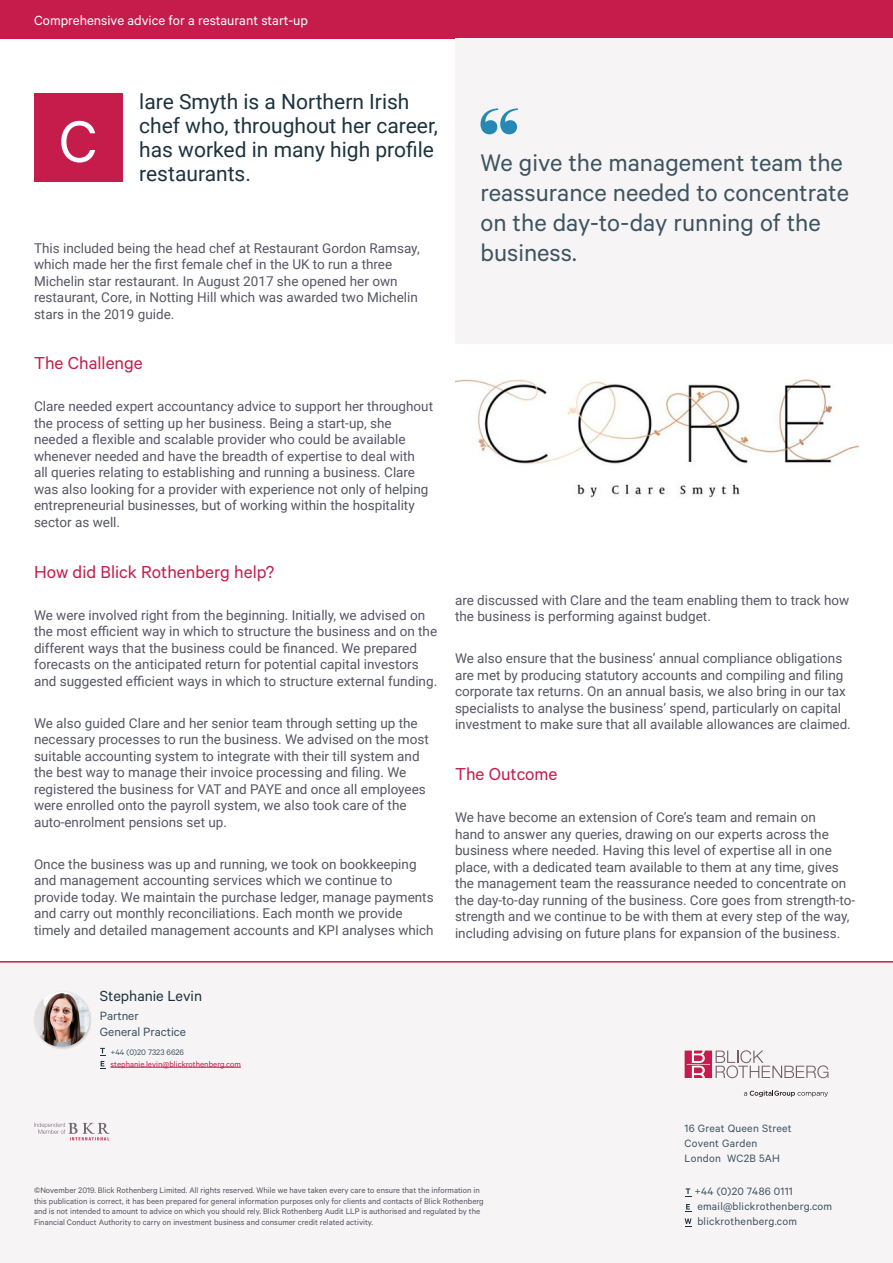
<style>
.page{position:relative;width:893px;height:1263px;background:#fff}
.page>*{position:absolute;margin:0;border:0;box-sizing:border-box;transform-origin:0 0}
.t1{font:66px "Calibre";color:#fff}
.Pull_Quote{font:27px/30px "Calibre";color:#3d5461}
.Introduction{font:21px/24px "Roboto";color:#1c333f}
.Sub_Header{font:19.5px "Calibre";color:#c51c4c}
.Contributor_-_Name{font:16.5px "Calibre";color:#1c333f}
.Running_Header{font:15px "Calibre";color:#fff}
.Body_Text{font:13.5px/16.5px "Roboto";color:#555665}
.Contributor_-_Postio{font:13.5px/16.5px "Calibre";color:#3d5461}
.Footer_-_Contact_Det{font:12px "Calibre";letter-spacing:.02em;color:#3d5461}
.Footer_-_Address{font:12px "Calibre";letter-spacing:.02em;color:#3d5461}
.Footer_-_Qualifier{font:9px/10.5px "Calibre";color:#555665}
.Contributor_-_Contac{font:9px "Calibre";color:#c51c4c}
.Contributor_-_Contac-2{font:9px "Calibre";color:#3d5461}
</style>
<div class="page">
<div style="left:0;top:0;width:893px;height:38px;background:#c51c4c"></div>
<div style="left:0;top:961px;width:893px;height:302px;background:#f7f4f5"></div>
<hr style="left:0;top:961px;width:893px;height:1px;background:#c51c4c">
<hr style="left:111px;top:1067px;width:130px;height:1px;background:#c51c4c">
<svg style="left:100px;top:1048px;width:5px;height:21px"></svg>
<div style="left:33px;top:990px;width:59px;height:60px;background:#231f20;opacity:.2"></div>
<img style="left:34px;top:992px;width:55px;height:55px;border-radius:28px">
<svg style="left:685px;top:1050px;width:143px;height:28px"></svg>
<svg style="left:744px;top:1090px;width:84px;height:7px"></svg>
<svg style="left:34px;top:1123px;width:76px;height:17px"></svg>
<svg style="left:685px;top:1188px;width:6px;height:9px"></svg>
<svg style="left:685px;top:1204px;width:6px;height:8px"></svg>
<svg style="left:685px;top:1218px;width:6px;height:9px"></svg>
<div style="left:455px;top:38px;width:438px;height:305px;background:#f7f4f5"></div>
<img style="left:456px;top:377px;width:403px;height:121px">
<svg style="left:480px;top:108px;width:38px;height:26px"></svg>
<div style="left:34px;top:93px;width:88px;height:88px;background:#c51c4c"></div>
<p class="Running_Header" style="left:34px;top:11px;width:275px">Comprehensive advice for a restaurant start-up</p>
<p class="t1" style="left:59px;top:103px;width:40px">C</p>
<p class="Introduction" style="left:139px;top:89px;width:300px">lare Smyth is a Northern Irish chef who, throughout her career, has worked in many high profile restaurants.</p>
<p class="Body_Text" style="left:34px;top:239px;width:387px">This included being the head chef at Restaurant Gordon Ramsay, which made her the first female chef in the UK to run a three Michelin star restaurant. In August 2017 she opened her own restaurant, Core, in Notting Hill which was awarded two Michelin stars in the 2019 guide.</p>
<p class="Sub_Header" style="left:34px;top:352px;width:110px">The Challenge</p>
<p class="Body_Text" style="left:34px;top:398px;width:401px">Clare needed expert accountancy advice to support her throughout the process of setting up her business. Being a start-up, she needed a flexible and scalable provider who could be available whenever needed and have the breadth of expertise to deal with<br>all queries relating to establishing and running a business. Clare was also looking for a provider with experience not only of helping entrepreneurial businesses, but of working within the hospitality sector as well.</p>
<p class="Sub_Header" style="left:34px;top:560px;width:242px">How did Blick Rothenberg help?</p>
<p class="Body_Text" style="left:34px;top:606px;width:405px">We were involved right from the beginning. Initially, we advised on the most efficient way in which to structure the business and on the different ways that the business could be financed. We prepared forecasts on the anticipated return for potential capital investors and suggested efficient ways in which to structure external funding.</p>
<p class="Body_Text" style="left:34px;top:714px;width:396px">We also guided Clare and her senior team through setting up the necessary processes to run the business. We advised on the most suitable accounting system to integrate with their till system and the best way to manage their invoice processing and filing. We registered the business for VAT and PAYE and once all employees were enrolled onto the payroll system, we also took care of the auto-enrolment pensions set up.</p>
<p class="Body_Text" style="left:34px;top:855px;width:401px">Once the business was up and running, we took on bookkeeping and management accounting services which we continue to provide today. We maintain the purchase ledger, manage payments and carry out monthly reconciliations. Each month we provide timely and detailed management accounts and KPI analyses which</p>
<p class="Pull_Quote" style="left:480px;top:146px;width:370px">We give the management team the reassurance needed to concentrate on the day-to-day running of the business.</p>
<p class="Body_Text" style="left:455px;top:591px;width:396px">are discussed with Clare and the team enabling them to track how the business is performing against budget.</p>
<p class="Body_Text" style="left:455px;top:650px;width:397px">We also ensure that the business’ annual compliance obligations are met by producing statutory accounts and compiling and filing corporate tax returns. On an annual basis, we also bring in our tax specialists to analyse the business’ spend, particularly on capital investment to make sure that all available allowances are claimed.</p>
<p class="Sub_Header" style="left:455px;top:763px;width:104px">The Outcome</p>
<p class="Body_Text" style="left:455px;top:808px;width:402px">We have become an extension of Core’s team and remain on<br>hand to answer any queries, drawing on our experts across the business where needed. Having this level of expertise all in one place, with a dedicated team available to them at any time, gives the management team the reassurance needed to concentrate on the day-to-day running of the business. Core goes from strength-to&shy;strength and we continue to be with them at every step of the way, including advising on future plans for expansion of the business.</p>
<p class="Contributor_-_Name" style="left:100px;top:986px;width:104px">Stephanie Levin</p>
<p class="Contributor_-_Postio" style="left:100px;top:1007px;width:88px">Partner<br>General Practice</p>
<p class="Contributor_-_Contac-2" style="left:111px;top:1046px;width:75px">+44 (0)20 7323 6626</p>
<p class="Contributor_-_Contac" style="left:111px;top:1058px;width:132px">stephanie.levin@blickrothenberg.com</p>
<p class="Footer_-_Qualifier" style="left:34px;top:1185px;width:451px">©November 2019. Blick Rothenberg Limited. All rights reserved. While we have taken every care to ensure that the information in this publication is correct, it has been prepared for general information purposes only for clients and contacts of Blick Rothenberg and is not intended to amount to advice on which you should rely. Blick Rothenberg Audit LLP is authorised and regulated by the Financial Conduct Authority to carry on investment business and consumer credit related activity.</p>
<p class="Footer_-_Address" style="left:685px;top:1121px;width:108px">16 Great Queen Street</p>
<p class="Footer_-_Address" style="left:685px;top:1136px;width:74px">Covent Garden</p>
<p class="Footer_-_Address" style="left:685px;top:1151px;width:97px">London WC2B 5AH</p>
<p class="Footer_-_Contact_Det" style="left:695px;top:1185px;width:100px">+44 (0)20 7486 0111</p>
<p class="Footer_-_Contact_Det" style="left:697px;top:1200px;width:136px">email@blickrothenberg.com</p>
<p class="Footer_-_Contact_Det" style="left:697px;top:1215px;width:101px">blickrothenberg.com</p>
</div>
